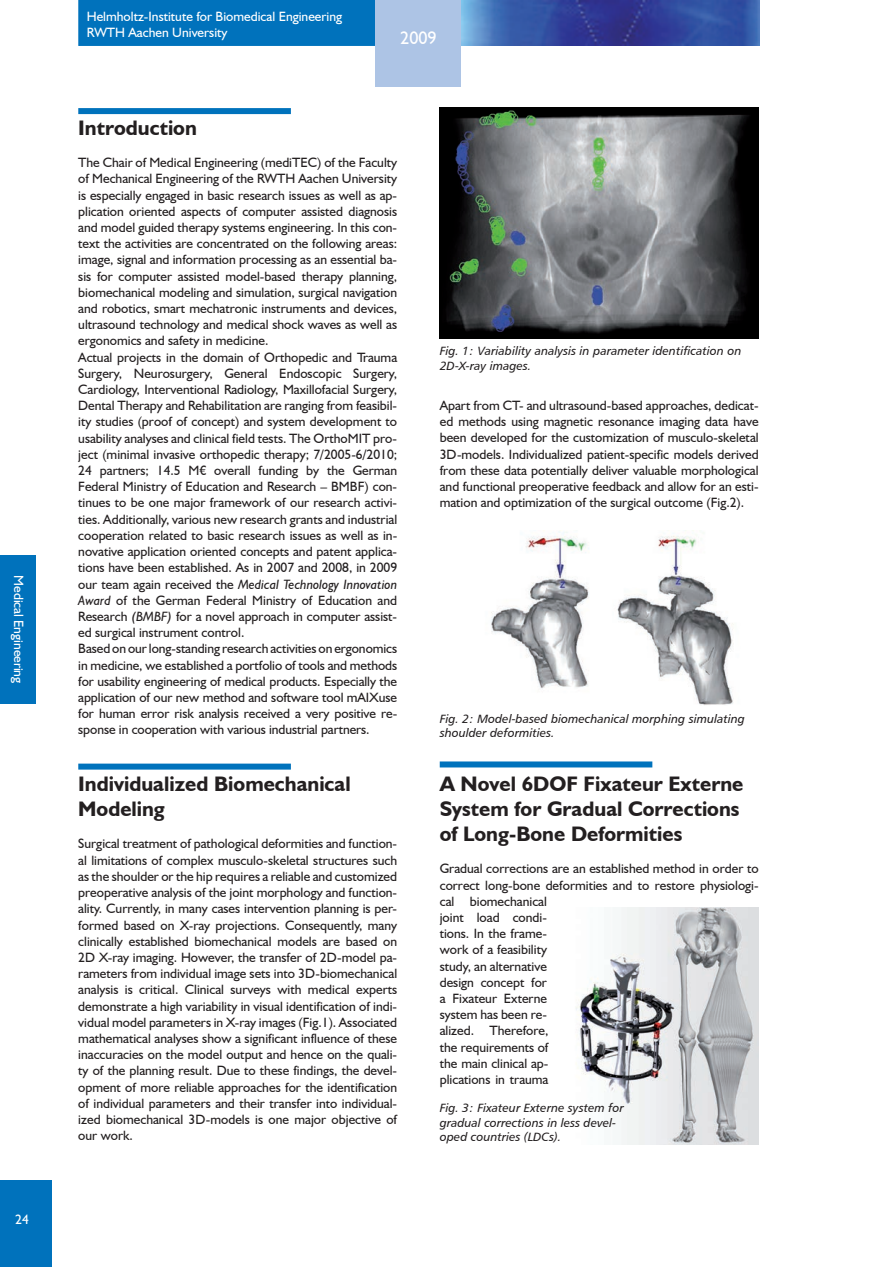
<style>
.page{position:relative;width:888px;height:1267px;background:#fff}
.page>*{position:absolute;margin:0;border:0;box-sizing:border-box;transform-origin:0 0}
.t1{font:700 21px/25.2px "Humanist 521 BT";color:#231f20}
.t2{font:18px "Humanist 521 BT";color:#fff}
.t3{font:13.5px/16.2px "Humanist 521 BT";color:#231f20}
.t4{font:13.5px/16.2px "Humanist 521 BT";color:#fff}
.t5{font:12px/14.4px "Humanist 777 BT Italic B";color:#231f20}
.s1{font-style:italic}
</style>
<div class="page">
<div style="left:0;top:1180px;width:52px;height:86px;background:#0072bc"></div>
<div style="left:78px;top:0;width:298px;height:46px;background:#0072bc"></div>
<div style="left:376px;top:0;width:85px;height:87px;background:#adc4e5"></div>
<img style="left:461px;top:0;width:299px;height:46px">
<div style="left:78px;top:108px;width:213px;height:6px;background:#0072bc"></div>
<div style="left:78px;top:763px;width:213px;height:6px;background:#0072bc"></div>
<div style="left:0;top:554px;width:36px;height:149px;background:#0072bc"></div>
<div style="left:440px;top:761px;width:212px;height:6px;background:#0072bc"></div>
<img style="left:440px;top:107px;width:319px;height:232px">
<img style="left:491px;top:530px;width:243px;height:175px">
<img style="left:576px;top:907px;width:182px;height:237px">
<p class="t4" style="left:27px;top:575px;width:109px;rotate:90deg">Medical Engineering</p>
<p class="t4" style="left:15px;top:1210px;width:15px">24</p>
<p class="t4" style="left:87px;top:8px;width:257px">Helmholtz-Institute for Biomedical Engineering<br>RWTH Aachen University</p>
<h2 class="t2" style="left:400px;top:26px;width:38px">2009</h2>
<h1 class="t1" style="left:78px;top:114px;width:120px">Introduction</h1>
<p class="t3" style="left:78px;top:154px;width:320px">The Chair of Medical Engineering (mediTEC) of the Faculty of Mechanical Engineering of the RWTH Aachen University is especially engaged in basic research issues as well as ap&shy;plication oriented aspects of computer assisted diagnosis and model guided therapy systems engineering. In this con&shy;text the activities are concentrated on the following areas: image, signal and information processing as an essential ba&shy;sis for computer assisted model-based therapy planning, biomechanical modeling and simulation, surgical navigation and robotics, smart mechatronic instruments and devices, ultrasound technology and medical shock waves as well as ergonomics and safety in medicine.<br>Actual projects in the domain of Orthopedic and Trauma Surgery, Neurosurgery, General Endoscopic Surgery, Cardiology, Interventional Radiology, Maxillofacial Surgery, Dental Therapy and Rehabilitation are ranging from feasibil&shy;ity studies (proof of concept) and system development to usability analyses and clinical field tests. The OrthoMIT pro&shy;ject (minimal invasive orthopedic therapy; 7/2005-6/2010; 24 partners; 14.5 M€ overall funding by the German Federal Ministry of Education and Research – BMBF) con&shy;tinues to be one major framework of our research activi&shy;ties. Additionally, various new research grants and industrial cooperation related to basic research issues as well as in&shy;novative application oriented concepts and patent applica&shy;tions have been established. As in 2007 and 2008, in 2009 our team again received the <span class="s1">Medical Technology Innovation Award</span> of the German Federal Ministry of Education and Research <span class="s1">(BMBF)</span> for a novel approach in computer assist&shy;ed surgical instrument control.<br>Based on our long-standing research activities on ergonomics in medicine, we established a portfolio of tools and methods for usability engineering of medical products. Especially the application of our new method and software tool mAIXuse for human error risk analysis received a very positive re&shy;sponse in cooperation with various industrial partners.</p>
<h1 class="t1" style="left:78px;top:770px;width:274px">Individualized Biomechanical<br>Modeling</h1>
<p class="t3" style="left:78px;top:835px;width:320px;text-align:justify">Surgical treatment of pathological deformities and function&shy;al limitations of complex musculo-skeletal structures such as the shoulder or the hip requires a reliable and customized preoperative analysis of the joint morphology and function&shy;ality. Currently, in many cases intervention planning is per&shy;formed based on X-ray projections. Consequently, many clinically established biomechanical models are based on 2D X-ray imaging. However, the transfer of 2D-model pa&shy;rameters from individual image sets into 3D-biomechanical analysis is critical. Clinical surveys with medical experts demonstrate a high variability in visual identification of indi&shy;vidual model parameters in X-ray images (Fig.1). Associated mathematical analyses show a significant influence of these inaccuracies on the model output and hence on the quali&shy;ty of the planning result. Due to these findings, the devel&shy;opment of more reliable approaches for the identification of individual parameters and their transfer into individual&shy;ized biomechanical 3D-models is one major objective of our work.</p>
<p class="t5" style="left:440px;top:344px;width:303px">Fig. 1: Variability analysis in parameter identification on<br>2D-X-ray images.</p>
<p class="t3" style="left:440px;top:397px;width:320px;text-align:justify">Apart from CT- and ultrasound-based approaches, dedicat&shy;ed methods using magnetic resonance imaging data have been developed for the customization of musculo-skeletal 3D-models. Individualized patient-specific models derived from these data potentially deliver valuable morphological and functional preoperative feedback and allow for an esti&shy;mation and optimization of the surgical outcome (Fig.2).</p>
<p class="t5" style="left:440px;top:711px;width:307px">Fig. 2: Model-based biomechanical morphing simulating shoulder deformities.</p>
<h1 class="t1" style="left:440px;top:770px;width:305px">A Novel 6DOF Fixateur Externe<br>System for Gradual Corrections of Long-Bone Deformities</h1>
<p class="t3" style="left:440px;top:860px;width:320px">Gradual corrections are an established method in order to correct long-bone deformities and to restore physiologi&shy;cal biomechanical<br>joint load condi-<br>tions. In the frame-<br>work of a feasibility<br>study, an alternative<br>design concept for<br>a Fixateur Externe<br>system has been re-<br>alized. Therefore,<br>the requirements of<br>the main clinical ap-<br>plications in trauma</p>
<p class="t5" style="left:440px;top:1100px;width:186px">Fig. 3: Fixateur Externe system for gradual corrections in less devel&shy;oped countries (LDCs).</p>
</div>
